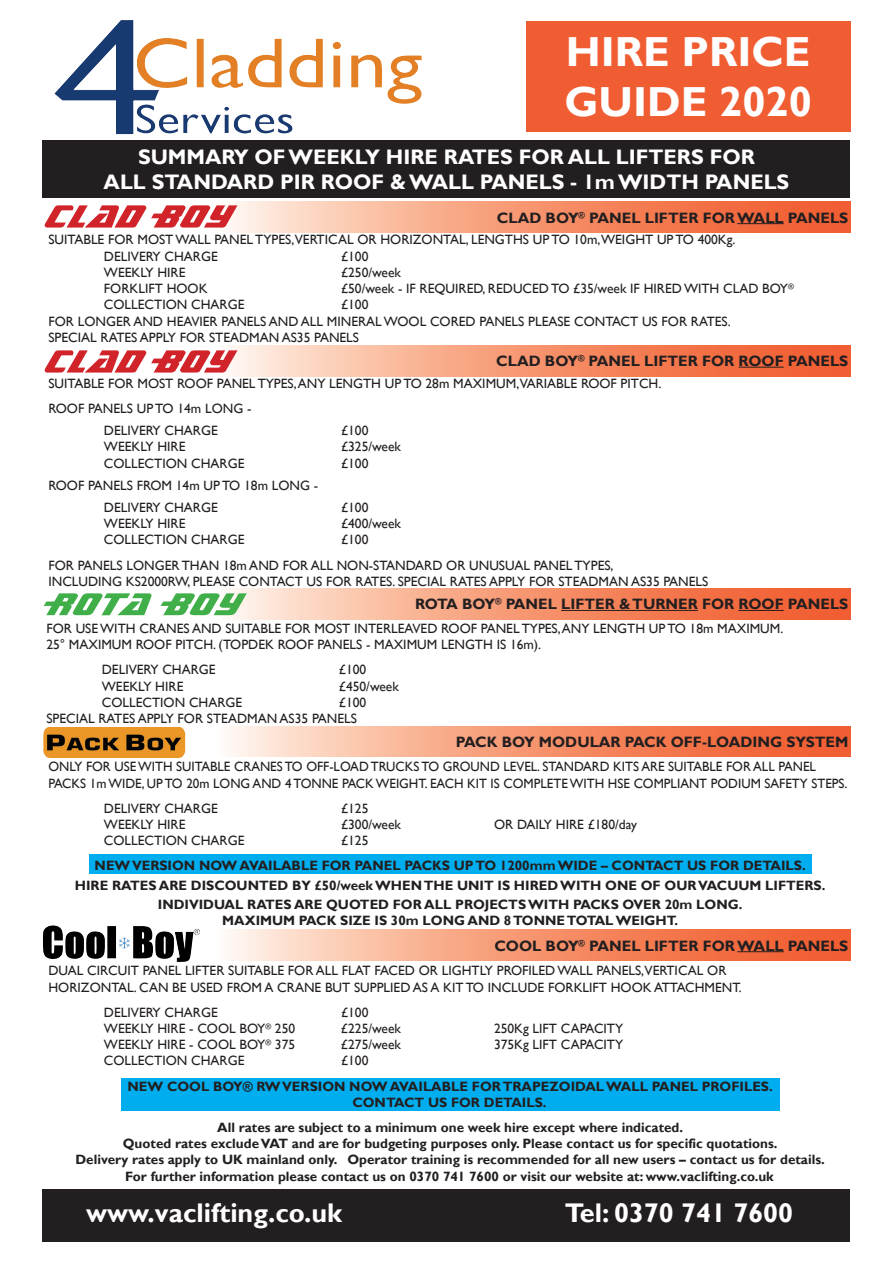
<style>
.page{position:relative;width:893px;height:1263px;background:#fff}
.page>*{position:absolute;margin:0;border:0;box-sizing:border-box;transform-origin:0 0}
.t1{font:700 42px "Gill Sans";color:#fff}
.t2{font:700 27px "Gill Sans";color:#fff}
.t3{font:700 21px "Gill Sans";color:#fff}
.t4{font:700 15px "Gill Sans";color:#231f20}
.t5{font:13.5px/16.2px "Gill Sans";color:#231f20}
.t6{font:700 13.5px "Gill Sans";color:#231f20}
</style>
<div class="page">
<div style="left:89px;top:854px;width:723px;height:20px;background:#00aeef"></div>
<div style="left:122px;top:1078px;width:658px;height:33px;background:#00aeef"></div>
<div style="left:526px;top:21px;width:324px;height:111px;background:#f15d33"></div>
<img style="left:54px;top:20px;width:368px;height:114px">
<div style="left:43px;top:140px;width:807px;height:58px;background:#231f20"></div>
<img style="left:43px;top:925px;width:157px;height:37px">
<img style="left:43px;top:727px;width:142px;height:31px">
<div style="left:43px;top:1189px;width:807px;height:53px;background:#231f20"></div>
<svg style="left:228px;top:202px;width:622px;height:31px;background:#f69976"></svg>
<img style="left:44px;top:202px;width:195px;height:27px">
<hr style="left:737px;top:223px;width:47px;height:1px;background:#231f20">
<svg style="left:228px;top:345px;width:622px;height:31px;background:#f69976"></svg>
<hr style="left:738px;top:367px;width:46px;height:1px;background:#231f20">
<img style="left:44px;top:347px;width:195px;height:27px">
<svg style="left:228px;top:589px;width:622px;height:30px;background:#f69875"></svg>
<hr style="left:561px;top:610px;width:137px;height:1px;background:#231f20">
<hr style="left:738px;top:610px;width:46px;height:1px;background:#231f20">
<img style="left:43px;top:591px;width:205px;height:26px">
<svg style="left:228px;top:726px;width:622px;height:31px;background:#f69a78"></svg>
<svg style="left:228px;top:930px;width:622px;height:31px;background:#f69a78"></svg>
<hr style="left:737px;top:951px;width:47px;height:1px;background:#231f20">
<p class="t1" style="left:566px;top:26px;width:246px">HIRE PRICE</p>
<p class="t1" style="left:564px;top:77px;width:249px">GUIDE 2020</p>
<p class="t3" style="left:138px;top:144px;width:618px">SUMMARY OF WEEKLY HIRE RATES FOR ALL LIFTERS FOR</p>
<p class="t3" style="left:104px;top:169px;width:687px">ALL STANDARD PIR ROOF &amp; WALL PANELS - 1m WIDTH PANELS</p>
<p class="t4" style="left:497px;top:208px;width:353px">CLAD BOY<sup>®</sup> PANEL LIFTER FOR WALL PANELS</p>
<p class="t5" style="left:48px;top:232px;width:689px">SUITABLE FOR MOST WALL PANEL TYPES,VERTICAL OR HORIZONTAL, LENGTHS UP TO 10m,WEIGHT UP TO 400Kg.</p>
<p class="t5" style="left:104px;top:248px;width:115px">DELIVERY CHARGE</p>
<p class="t5" style="left:341px;top:248px;width:29px">£100</p>
<p class="t5" style="left:104px;top:264px;width:83px">WEEKLY HIRE</p>
<p class="t5" style="left:341px;top:264px;width:62px">£250/week</p>
<p class="t5" style="left:104px;top:281px;width:105px">FORKLIFT HOOK</p>
<p class="t5" style="left:341px;top:281px;width:454px">£50/week - IF REQUIRED, REDUCED TO £35/week IF HIRED WITH CLAD BOY<sup>®</sup></p>
<p class="t5" style="left:104px;top:297px;width:142px">COLLECTION CHARGE</p>
<p class="t5" style="left:341px;top:297px;width:29px">£100</p>
<p class="t5" style="left:48px;top:313px;width:684px">FOR LONGER AND HEAVIER PANELS AND ALL MINERAL WOOL CORED PANELS PLEASE CONTACT US FOR RATES.</p>
<p class="t5" style="left:48px;top:329px;width:312px">SPECIAL RATES APPLY FOR STEADMAN AS35 PANELS</p>
<p class="t5" style="left:48px;top:375px;width:614px">SUITABLE FOR MOST ROOF PANEL TYPES, ANY LENGTH UP TO 28m MAXIMUM,VARIABLE ROOF PITCH.</p>
<p class="t5" style="left:48px;top:401px;width:204px">ROOF PANELS UP TO 14m LONG -</p>
<p class="t5" style="left:104px;top:423px;width:115px">DELIVERY CHARGE</p>
<p class="t5" style="left:341px;top:423px;width:29px">£100</p>
<p class="t5" style="left:104px;top:439px;width:83px">WEEKLY HIRE</p>
<p class="t5" style="left:341px;top:439px;width:62px">£325/week</p>
<p class="t5" style="left:104px;top:455px;width:142px">COLLECTION CHARGE</p>
<p class="t5" style="left:341px;top:455px;width:29px">£100</p>
<p class="t5" style="left:48px;top:477px;width:271px">ROOF PANELS FROM 14m UP TO 18m LONG -</p>
<p class="t5" style="left:104px;top:500px;width:115px">DELIVERY CHARGE</p>
<p class="t5" style="left:341px;top:500px;width:29px">£100</p>
<p class="t5" style="left:104px;top:516px;width:83px">WEEKLY HIRE</p>
<p class="t5" style="left:341px;top:516px;width:62px">£400/week</p>
<p class="t5" style="left:104px;top:532px;width:142px">COLLECTION CHARGE</p>
<p class="t5" style="left:341px;top:532px;width:29px">£100</p>
<p class="t5" style="left:48px;top:557px;width:567px">FOR PANELS LONGER THAN 18m AND FOR ALL NON-STANDARD OR UNUSUAL PANEL TYPES,</p>
<p class="t5" style="left:48px;top:573px;width:661px">INCLUDING KS2000RW, PLEASE CONTACT US FOR RATES. SPECIAL RATES APPLY FOR STEADMAN AS35 PANELS</p>
<p class="t4" style="left:496px;top:352px;width:354px">CLAD BOY<sup>®</sup> PANEL LIFTER FOR ROOF PANELS</p>
<p class="t4" style="left:415px;top:595px;width:435px">ROTA BOY<sup>®</sup> PANEL LIFTER &amp; TURNER FOR ROOF PANELS</p>
<p class="t5" style="left:46px;top:620px;width:738px">FOR USE WITH CRANES AND SUITABLE FOR MOST INTERLEAVED ROOF PANEL TYPES, ANY LENGTH UP TO 18m MAXIMUM.</p>
<p class="t5" style="left:46px;top:637px;width:496px">25° MAXIMUM ROOF PITCH. (TOPDEK ROOF PANELS - MAXIMUM LENGTH IS 16m).</p>
<p class="t5" style="left:102px;top:662px;width:115px">DELIVERY CHARGE</p>
<p class="t5" style="left:339px;top:662px;width:29px">£100</p>
<p class="t5" style="left:102px;top:678px;width:83px">WEEKLY HIRE</p>
<p class="t5" style="left:339px;top:678px;width:62px">£450/week</p>
<p class="t5" style="left:102px;top:694px;width:142px">COLLECTION CHARGE</p>
<p class="t5" style="left:339px;top:694px;width:29px">£100</p>
<p class="t5" style="left:46px;top:710px;width:312px">SPECIAL RATES APPLY FOR STEADMAN AS35 PANELS</p>
<p class="t4" style="left:456px;top:733px;width:394px">PACK BOY MODULAR PACK OFF-LOADING SYSTEM</p>
<p class="t5" style="left:48px;top:759px;width:800px">ONLY FOR USE WITH SUITABLE CRANES TO OFF-LOAD TRUCKS TO GROUND LEVEL. STANDARD KITS ARE SUITABLE FOR ALL PANEL<br>PACKS 1m WIDE, UP TO 20m LONG AND 4 TONNE PACK WEIGHT. EACH KIT IS COMPLETE WITH HSE COMPLIANT PODIUM SAFETY STEPS.</p>
<p class="t5" style="left:104px;top:800px;width:115px">DELIVERY CHARGE</p>
<p class="t5" style="left:341px;top:800px;width:29px">£125</p>
<p class="t5" style="left:104px;top:817px;width:83px">WEEKLY HIRE</p>
<p class="t5" style="left:341px;top:817px;width:62px">£300/week</p>
<p class="t5" style="left:494px;top:817px;width:144px">OR DAILY HIRE £180/day</p>
<p class="t5" style="left:104px;top:833px;width:142px">COLLECTION CHARGE</p>
<p class="t5" style="left:341px;top:833px;width:29px">£125</p>
<p class="t6" style="left:95px;top:858px;width:713px">NEW VERSION NOW AVAILABLE FOR PANEL PACKS UP TO 1200mm WIDE – CONTACT US FOR DETAILS.</p>
<p class="t6" style="left:75px;top:877px;width:752px">HIRE RATES ARE DISCOUNTED BY £50/week WHEN THE UNIT IS HIRED WITH ONE OF OUR VACUUM LIFTERS.</p>
<p class="t6" style="left:158px;top:896px;width:586px">INDIVIDUAL RATES ARE QUOTED FOR ALL PROJECTS WITH PACKS OVER 20m LONG.</p>
<p class="t6" style="left:222px;top:912px;width:457px">MAXIMUM PACK SIZE IS 30m LONG AND 8 TONNE TOTAL WEIGHT.</p>
<p class="t4" style="left:494px;top:936px;width:355px">COOL BOY<sup>®</sup> PANEL LIFTER FOR WALL PANELS</p>
<p class="t5" style="left:48px;top:963px;width:680px">DUAL CIRCUIT PANEL LIFTER SUITABLE FOR ALL FLAT FACED OR LIGHTLY PROFILED WALL PANELS,VERTICAL OR</p>
<p class="t5" style="left:48px;top:979px;width:695px">HORIZONTAL. CAN BE USED FROM A CRANE BUT SUPPLIED AS A KIT TO INCLUDE FORKLIFT HOOK ATTACHMENT.</p>
<p class="t5" style="left:104px;top:1004px;width:115px">DELIVERY CHARGE</p>
<p class="t5" style="left:341px;top:1004px;width:29px">£100</p>
<p class="t5" style="left:104px;top:1021px;width:193px">WEEKLY HIRE - COOL BOY<sup>®</sup> 250</p>
<p class="t5" style="left:341px;top:1021px;width:62px">£225/week</p>
<p class="t5" style="left:494px;top:1021px;width:131px">250Kg LIFT CAPACITY</p>
<p class="t5" style="left:104px;top:1037px;width:193px">WEEKLY HIRE - COOL BOY<sup>®</sup> 375</p>
<p class="t5" style="left:341px;top:1037px;width:62px">£275/week</p>
<p class="t5" style="left:494px;top:1037px;width:131px">375Kg LIFT CAPACITY</p>
<p class="t5" style="left:104px;top:1053px;width:142px">COLLECTION CHARGE</p>
<p class="t5" style="left:341px;top:1053px;width:29px">£100</p>
<p class="t6" style="left:128px;top:1078px;width:647px">NEW COOL BOY® RW VERSION NOW AVAILABLE FOR TRAPEZOIDAL WALL PANEL PROFILES.</p>
<p class="t6" style="left:352px;top:1094px;width:196px">CONTACT US FOR DETAILS.</p>
<p class="t6" style="left:217px;top:1119px;width:467px">All rates are subject to a minimum one week hire except where indicated.</p>
<p class="t6" style="left:123px;top:1135px;width:656px">Quoted rates exclude VAT and are for budgeting purposes only. Please contact us for specific quotations.</p>
<p class="t6" style="left:75px;top:1152px;width:751px">Delivery rates apply to UK mainland only. Operator training is recommended for all new users – contact us for details.</p>
<p class="t6" style="left:125px;top:1168px;width:650px">For further information please contact us on 0370 741 7600 or visit our website at: www.vaclifting.co.uk</p>
<p class="t2" style="left:86px;top:1196px;width:257px">www.vaclifting.co.uk</p>
<p class="t2" style="left:565px;top:1196px;width:230px">Tel: 0370 741 7600</p>
</div>
